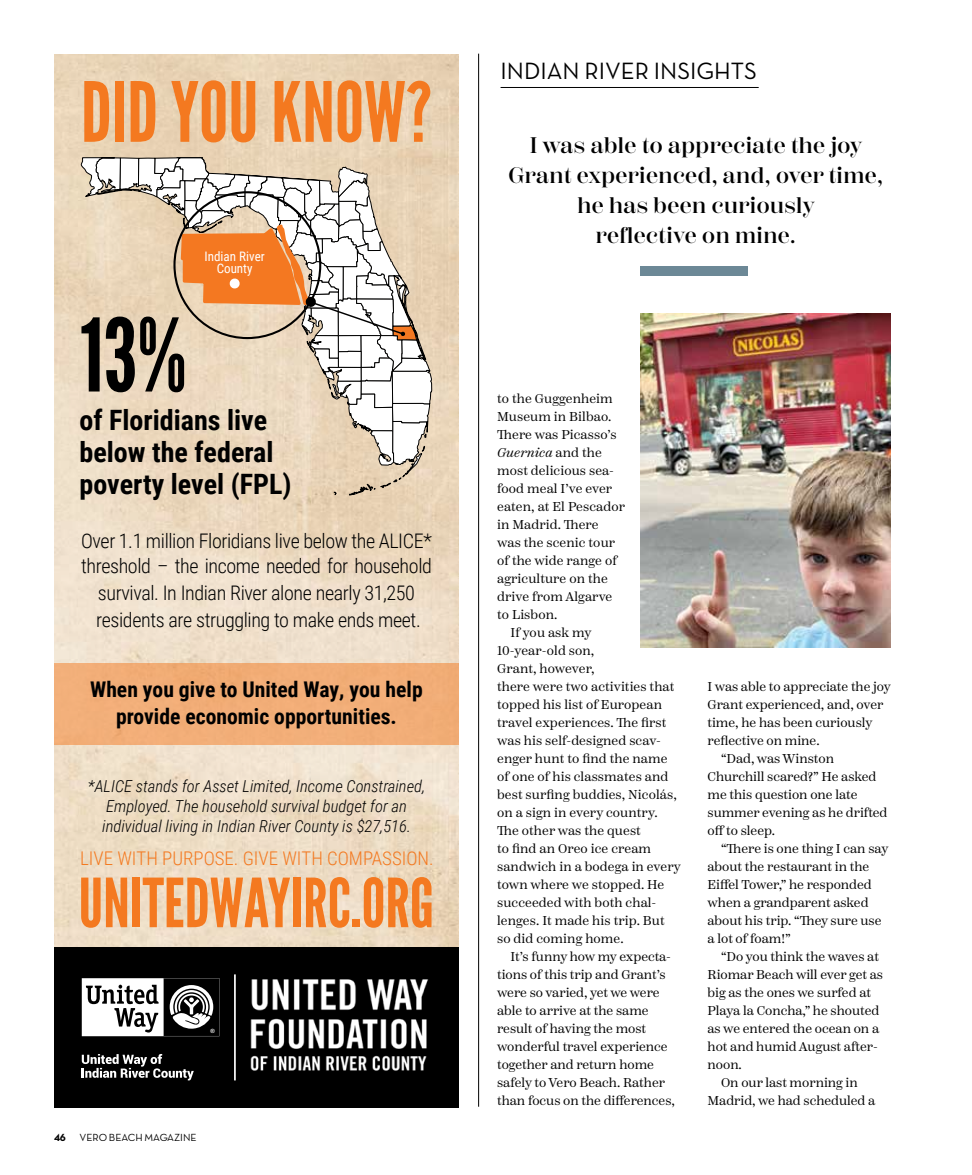
<style>
.page{position:relative;width:972px;height:1175px;background:#fff}
.page>*{position:absolute;margin:0;border:0;box-sizing:border-box;transform-origin:0 0}
.t1{font:100.8px "League Gothic";color:#000}
.t2{font:82.65px "League Gothic";color:#f47920}
.t3{font:67.5px "League Gothic";color:#f47920}
.t4{font:700 28.05px/32.4px "Roboto Condensed";color:#000}
.t5{font:24px "Neutra Text";color:#000}
.t6{font:600 22.5px/30px "Scotch Display";letter-spacing:.02em;color:#000;text-align:center}
.t7{font:700 21.6px/27px "Roboto Condensed";color:#000;text-align:center}
.t8{font:300 20.1px/25px "Roboto Condensed";letter-spacing:-.02em;color:#000}
.t9{font:300 18.9px "Roboto Condensed";color:#f47920}
.t10{font:italic 300 16.5px/19.8px "Roboto Condensed";color:#000;text-align:center}
.t11{font:13.05px/12.5px "Roboto Condensed";color:#fff;text-align:center}
.t12{font:12.75px "Scotch Text";color:#000}
.t13{font:italic 12.75px "Scotch Text";letter-spacing:.01em;color:#000}
.t14{font:10.5px "Neutraface Text Book Alt";color:#000}
.t15{font:10.5px "Neutraface Text Bold Alt";color:#000}
.t16{font:700 5.85px "Arial";color:#fff}
.s1{font-style:normal}
</style>
<div class="page">
<img style="left:640px;top:313px;width:251px;height:335px">
<hr style="left:478px;top:54px;width:1px;height:1052px;background:#000">
<img style="left:54px;top:54px;width:405px;height:893px">
<div style="left:54px;top:947px;width:405px;height:160px;background:#000"></div>
<svg style="left:82px;top:978px;width:137px;height:58px"></svg>
<svg style="left:82px;top:1054px;width:112px;height:26px"></svg>
<img style="left:250px;top:979px;width:179px;height:92px">
<hr style="left:234px;top:974px;width:2px;height:106px;background:#fff">
<div style="left:54px;top:663px;width:405px;height:81px;background:#f2ae78"></div>
<svg style="left:81px;top:54px;width:351px;height:478px;background:#e4cfb7"></svg>
<hr style="left:501px;top:87px;width:258px;height:1px;background:#000">
<div style="left:640px;top:266px;width:108px;height:9px;background:#6c8896"></div>
<h2 class="t2" style="left:81px;top:63px;width:353px">DID YOU KNOW?</h2>
<h1 class="t1" style="left:80px;top:295px;width:108px">13%</h1>
<p class="t11" style="left:205px;top:249px;width:62px">Indian River<br>County</p>
<h3 class="t4" style="left:80px;top:402px;width:213px">of Floridians live below the federal poverty level (FPL)</h3>
<h3 class="t8" style="left:81px;top:527px;width:352px">Over 1.1 million Floridians live below the ALICE* threshold – the income needed for household</h3>
<h3 class="t8" style="left:96px;top:578px;width:326px;line-height:27px">survival. In Indian River alone nearly 31,250 residents are struggling to make ends meet.</h3>
<h3 class="t7" style="left:90px;top:675px;width:334px">When you give to United Way, you help provide economic opportunities.</h3>
<p class="t10" style="left:88px;top:776px;width:339px">*ALICE stands for Asset Limited, Income Constrained,<br>Employed. The household survival budget for an individual living in Indian River County is $27,516.</p>
<h3 class="t9" style="left:80px;top:845px;width:355px">LIVE WITH PURPOSE. GIVE WITH COMPASSION.</h3>
<h3 class="t3" style="left:79px;top:863px;width:357px">UNITEDWAYIRC.ORG</h3>
<p class="t16" style="left:210px;top:1027px;width:6px">®</p>
<p class="t15" style="left:54px;top:1130px;width:13px">46</p>
<p class="t14" style="left:80px;top:1130px;width:119px">VERO BEACH MAGAZINE</p>
<h3 class="t5" style="left:501px;top:56px;width:258px">INDIAN RIVER INSIGHTS</h3>
<h3 class="t6" style="left:508px;top:130px;width:376px">I was able to appreciate the joy<br>Grant experienced, and, over time, he has been curiously<br>reflective on mine.</h3>
<p class="t12" style="left:497px;top:391px;width:117px">to the Guggenheim</p>
<p class="t12" style="left:497px;top:409px;width:116px">Museum in Bilbao.</p>
<p class="t12" style="left:497px;top:427px;width:121px">There was Picasso’s</p>
<p class="t13" style="left:497px;top:445px;width:106px">Guernica <span class="s1">and the</span></p>
<p class="t12" style="left:497px;top:463px;width:118px">most delicious sea-</p>
<p class="t12" style="left:497px;top:481px;width:117px">food meal I’ve ever</p>
<p class="t12" style="left:497px;top:499px;width:129px">eaten, at El Pescador</p>
<p class="t12" style="left:497px;top:517px;width:103px">in Madrid. There</p>
<p class="t12" style="left:497px;top:535px;width:120px">was the scenic tour</p>
<p class="t12" style="left:497px;top:553px;width:121px">of the wide range of</p>
<p class="t12" style="left:497px;top:571px;width:112px">agriculture on the</p>
<p class="t12" style="left:497px;top:589px;width:117px">drive from Algarve</p>
<p class="t12" style="left:497px;top:607px;width:62px">to Lisbon.</p>
<p class="t12" style="left:511px;top:625px;width:83px">If you ask my</p>
<p class="t12" style="left:497px;top:643px;width:99px">10-year-old son,</p>
<p class="t12" style="left:497px;top:661px;width:99px">Grant, however,</p>
<p class="t12" style="left:497px;top:679px;width:179px">there were two activities that</p>
<p class="t12" style="left:497px;top:697px;width:166px">topped his list of European</p>
<p class="t12" style="left:497px;top:715px;width:171px">travel experiences. The first</p>
<p class="t12" style="left:497px;top:733px;width:165px">was his self-designed scav-</p>
<p class="t12" style="left:497px;top:751px;width:172px">enger hunt to find the name</p>
<p class="t12" style="left:497px;top:769px;width:173px">of one of his classmates and</p>
<p class="t12" style="left:497px;top:787px;width:181px">best surfing buddies, Nicolás,</p>
<p class="t12" style="left:497px;top:805px;width:162px">on a sign in every country.</p>
<p class="t12" style="left:497px;top:823px;width:145px">The other was the quest</p>
<p class="t12" style="left:497px;top:841px;width:155px">to find an Oreo ice cream</p>
<p class="t12" style="left:497px;top:859px;width:185px">sandwich in a bodega in every</p>
<p class="t12" style="left:497px;top:877px;width:169px">town where we stopped. He</p>
<p class="t12" style="left:497px;top:895px;width:161px">succeeded with both chal-</p>
<p class="t12" style="left:497px;top:913px;width:169px">lenges. It made his trip. But</p>
<p class="t12" style="left:497px;top:931px;width:128px">so did coming home.</p>
<p class="t12" style="left:511px;top:949px;width:162px">It’s funny how my expecta-</p>
<p class="t12" style="left:497px;top:967px;width:170px">tions of this trip and Grant’s</p>
<p class="t12" style="left:497px;top:985px;width:164px">were so varied, yet we were</p>
<p class="t12" style="left:497px;top:1003px;width:153px">able to arrive at the same</p>
<p class="t12" style="left:497px;top:1021px;width:150px">result of having the most</p>
<p class="t12" style="left:497px;top:1039px;width:172px">wonderful travel experience</p>
<p class="t12" style="left:497px;top:1057px;width:158px">together and return home</p>
<p class="t12" style="left:497px;top:1075px;width:169px">safely to Vero Beach. Rather</p>
<p class="t12" style="left:497px;top:1093px;width:179px">than focus on the differences,</p>
<p class="t12" style="left:708px;top:679px;width:185px">I was able to appreciate the joy</p>
<p class="t12" style="left:708px;top:697px;width:177px">Grant experienced, and, over</p>
<p class="t12" style="left:708px;top:715px;width:166px">time, he has been curiously</p>
<p class="t12" style="left:708px;top:733px;width:114px">reflective on mine.</p>
<p class="t12" style="left:721px;top:751px;width:114px">“Dad, was Winston</p>
<p class="t12" style="left:708px;top:769px;width:170px">Churchill scared?” He asked</p>
<p class="t12" style="left:708px;top:787px;width:151px">me this question one late</p>
<p class="t12" style="left:708px;top:805px;width:181px">summer evening as he drifted</p>
<p class="t12" style="left:708px;top:823px;width:69px">off to sleep.</p>
<p class="t12" style="left:721px;top:841px;width:169px">“There is one thing I can say</p>
<p class="t12" style="left:708px;top:859px;width:163px">about the restaurant in the</p>
<p class="t12" style="left:708px;top:877px;width:166px">Eiffel Tower,” he responded</p>
<p class="t12" style="left:708px;top:895px;width:162px">when a grandparent asked</p>
<p class="t12" style="left:708px;top:913px;width:175px">about his trip. “They sure use</p>
<p class="t12" style="left:708px;top:931px;width:85px">a lot of foam!”</p>
<p class="t12" style="left:721px;top:949px;width:159px">“Do you think the waves at</p>
<p class="t12" style="left:708px;top:967px;width:177px">Riomar Beach will ever get as</p>
<p class="t12" style="left:708px;top:985px;width:165px">big as the ones we surfed at</p>
<p class="t12" style="left:708px;top:1003px;width:173px">Playa la Concha,” he shouted</p>
<p class="t12" style="left:708px;top:1021px;width:173px">as we entered the ocean on a</p>
<p class="t12" style="left:708px;top:1039px;width:172px">hot and humid August after-</p>
<p class="t12" style="left:708px;top:1057px;width:36px">noon.</p>
<p class="t12" style="left:721px;top:1075px;width:138px">On our last morning in</p>
<p class="t12" style="left:708px;top:1093px;width:169px">Madrid, we had scheduled a</p>
</div>
